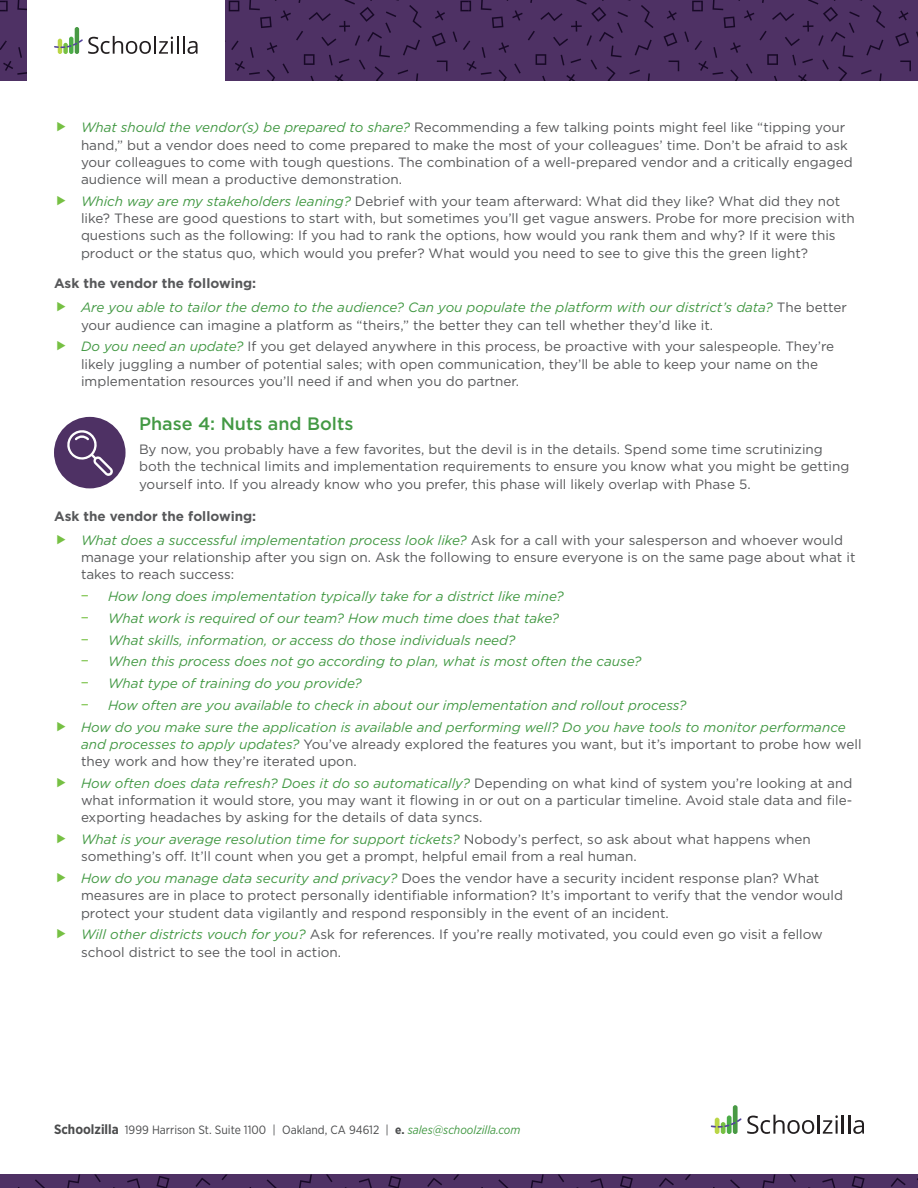
<style>
.page{position:relative;width:918px;height:1188px;background:#fff}
.page>*{position:absolute;margin:0;border:0;box-sizing:border-box;transform-origin:0 0}
.t1{font:500 18px "Gotham";color:#439944}
.t2{font:15px "Gotham Narrow";color:#76c043}
.t3{font:13.5px/17.2px "Gotham";color:#57585a}
.t4{font:italic 13.5px/24px "Gotham";color:#439944}
.t5{font:12px "Gotham Narrow";color:#4b4c4d}
.s1{font-style:italic;color:#439944}
.s2{font-weight:700;font-style:normal;color:#57585a}
.s3{font-style:normal;color:#57585a}
.s4{font-weight:700;font-size:13.5px}
.s5{font-weight:700}
</style>
<div class="page">
<div style="left:0;top:0;width:918px;height:81px;background:#4e3164"></div>
<div style="left:0;top:1174px;width:918px;height:14px;background:#4e3164"></div>
<svg style="left:0;top:0;width:422px;height:81px"></svg>
<div style="left:733px;top:1105px;width:5px;height:29px;background:#489944;border-radius:2px"></div>
<svg style="left:711px;top:1115px;width:153px;height:19px"></svg>
<div style="left:54px;top:417px;width:72px;height:71px;background:#4e3164;border-radius:50%"></div>
<svg style="left:67px;top:430px;width:46px;height:46px"></svg>
<p class="t3" style="left:81px;top:119px;width:773px"><span class="s1">What should the vendor(s) be prepared to share?</span> Recommending a few talking points might feel like “tipping your hand,” but a vendor does need to come prepared to make the most of your colleagues’ time. Don’t be afraid to ask your colleagues to come with tough questions. The combination of a well-prepared vendor and a critically engaged audience will mean a productive demonstration.</p>
<p class="t3" style="left:81px;top:192px;width:775px"><span class="s1">Which way are my stakeholders leaning?</span> Debrief with your team afterward: What did they like? What did they not like? These are good questions to start with, but sometimes you’ll get vague answers. Probe for more precision with questions such as the following: If you had to rank the options, how would you rank them and why? If it were this product or the status quo, which would you prefer? What would you need to see to give this the green light?</p>
<p class="t4" style="left:81px;top:271px;width:767px;text-indent:-27px"><span class="s2">Ask the vendor the following:<br></span>Are you able to tailor the demo to the audience? Can you populate the platform with our district’s data? <span class="s3">The better</span></p>
<p class="t3" style="left:81px;top:314px;width:755px;line-height:21.8px">your audience can imagine a platform as “theirs,” the better they can tell whether they’d like it.<br><span class="s1">Do you need an update?</span> If you get delayed anywhere in this process, be proactive with your salespeople. They’re</p>
<p class="t3" style="left:81px;top:355px;width:739px">likely juggling a number of potential sales; with open communication, they’ll be able to keep your name on the implementation resources you’ll need if and when you do partner.</p>
<h1 class="t1" style="left:139px;top:412px;width:216px">Phase 4: Nuts and Bolts</h1>
<p class="t3" style="left:139px;top:440px;width:712px">By now, you probably have a few favorites, but the devil is in the details. Spend some time scrutinizing both the technical limits and implementation requirements to ensure you know what you might be getting yourself into. If you already know who you prefer, this phase will likely overlap with Phase 5.</p>
<p class="t4" style="left:81px;top:504px;width:764px;text-indent:-27px"><span class="s2">Ask the vendor the following:<br></span>What does a successful implementation process look like? <span class="s3">Ask for a call with your salesperson and whoever would</span></p>
<p class="t3" style="left:81px;top:548px;width:776px">manage your relationship after you sign on. Ask the following to ensure everyone is on the same page about what it takes to reach success:</p>
<p class="t2" style="left:81px;top:586px;width:10px">−</p>
<p class="t4" style="left:108px;top:584px;width:457px">How long does implementation typically take for a district like mine?</p>
<p class="t2" style="left:81px;top:608px;width:10px">−</p>
<p class="t4" style="left:108px;top:606px;width:453px">What work is required of our team? How much time does that take?</p>
<p class="t2" style="left:81px;top:630px;width:10px">−</p>
<p class="t4" style="left:108px;top:627px;width:409px">What skills, information, or access do those individuals need?</p>
<p class="t2" style="left:81px;top:652px;width:10px">−</p>
<p class="t4" style="left:108px;top:649px;width:535px">When this process does not go according to plan, what is most often the cause?</p>
<p class="t2" style="left:81px;top:673px;width:10px">−</p>
<p class="t4" style="left:108px;top:671px;width:255px">What type of training do you provide?</p>
<p class="t2" style="left:81px;top:695px;width:10px">−</p>
<p class="t4" style="left:81px;top:694px;width:766px;line-height:21.8px;text-indent:27px">How often are you available to check in about our implementation and rollout process?<br>How do you make sure the application is available and performing well? Do you have tools to monitor performance</p>
<p class="t3" style="left:81px;top:735px;width:782px"><span class="s1">and processes to apply updates?</span> You’ve already explored the features you want, but it’s important to probe how well they work and how they’re iterated upon.</p>
<p class="t3" style="left:81px;top:774px;width:773px;text-align:justify"><span class="s1">How often does data refresh? Does it do so automatically?</span> Depending on what kind of system you’re looking at and what information it would store, you may want it flowing in or out on a particular timeline. Avoid stale data and file&shy;exporting headaches by asking for the details of data syncs.</p>
<p class="t3" style="left:81px;top:830px;width:731px"><span class="s1">What is your average resolution time for support tickets?</span> Nobody’s perfect, so ask about what happens when something’s off. It’ll count when you get a prompt, helpful email from a real human.</p>
<p class="t3" style="left:81px;top:869px;width:764px"><span class="s1">How do you manage data security and privacy?</span> Does the vendor have a security incident response plan? What measures are in place to protect personally identifiable information? It’s important to verify that the vendor would protect your student data vigilantly and respond responsibly in the event of an incident.</p>
<p class="t3" style="left:81px;top:926px;width:743px"><span class="s1">Will other districts vouch for you?</span> Ask for references. If you’re really motivated, you could even go visit a fellow school district to see the tool in action.</p>
<p class="t5" style="left:54px;top:1122px;width:468px"><span class="s4">Schoolzilla</span> 1999 Harrison St. Suite 1100 | Oakland, CA 94612 | <span class="s5">e.</span> <span class="s1">sales@schoolzilla.com</span></p>
</div>
